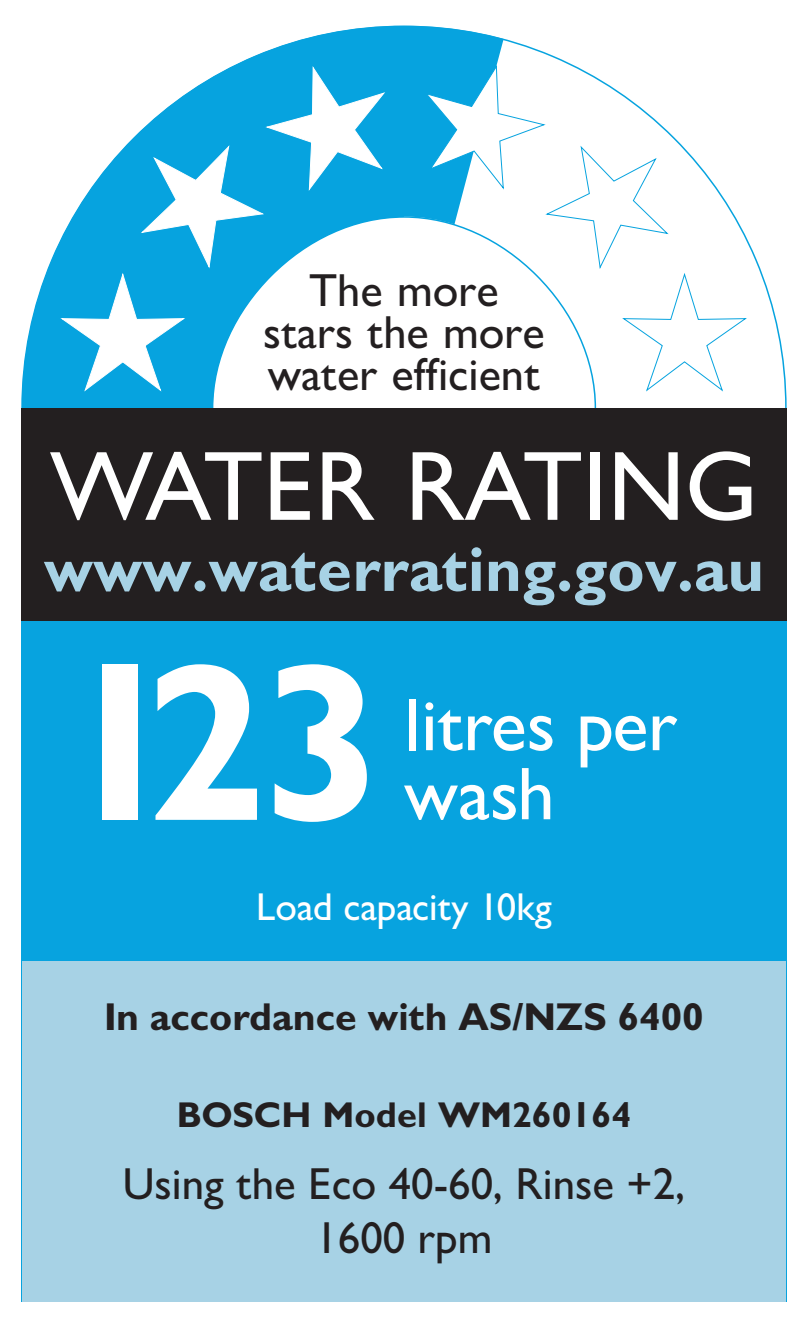
<style>
.page{position:relative;width:808px;height:1319px;background:#fff}
.page>*{position:absolute;margin:0;border:0;box-sizing:border-box;transform-origin:0 0}
.t1{font:700 225px "Gill Sans MT Std";color:#fff}
.t2{font:500 99px "Gill Sans MT Std";color:#fff}
.t3{font:500 75px/69px "Gill Sans MT Std";color:#fff}
.t4{font:700 63px "Gill Sans MT Std";color:#a7d2e5}
.t5{font:500 46.5px/42px "Gill Sans MT Std";color:#231f20;text-align:center}
.t6{font:500 45px/54px "Gill Sans MT Std";color:#231f20;text-align:center}
.t7{font:700 39px "Gill Sans MT Std";color:#231f20}
.t8{font:500 39px "Gill Sans MT Std";color:#fff}
.t9{font:700 36px "Gill Sans MT Std";color:#231f20}
</style>
<div class="page">
<svg style="left:404px;top:26px;width:100px;height:193px;background:#18a9e1"></svg>
<svg style="left:22px;top:26px;width:382px;height:382px"></svg>
<svg style="left:59px;top:65px;width:326px;height:327px"></svg>
<svg style="left:424px;top:63px;width:324px;height:329px"></svg>
<div style="left:21px;top:603px;width:766px;height:698px;background:#07a3df"></div>
<div style="left:22px;top:960px;width:764px;height:341px;background:#a7d2e5"></div>
<div style="left:21px;top:408px;width:766px;height:213px;background:#231f20"></div>
<p class="t5" style="left:263px;top:269px;width:283px">The more stars the more water efficient</p>
<h2 class="t2" style="left:50px;top:427px;width:709px">WATER RATING</h2>
<h3 class="t4" style="left:44px;top:530px;width:722px">www.waterrating.gov.au</h3>
<h1 class="t1" style="left:57px;top:604px;width:330px">123</h1>
<h3 class="t3" style="left:404px;top:689px;width:275px">litres per wash</h3>
<p class="t8" style="left:256px;top:883px;width:297px">Load capacity 10kg</p>
<p class="t7" style="left:104px;top:992px;width:601px">In accordance with AS/NZS 6400</p>
<p class="t9" style="left:177px;top:1092px;width:456px">BOSCH Model WM260164</p>
<p class="t6" style="left:123px;top:1155px;width:564px">Using the Eco 40-60, Rinse +2,<br>1600 rpm</p>
</div>
